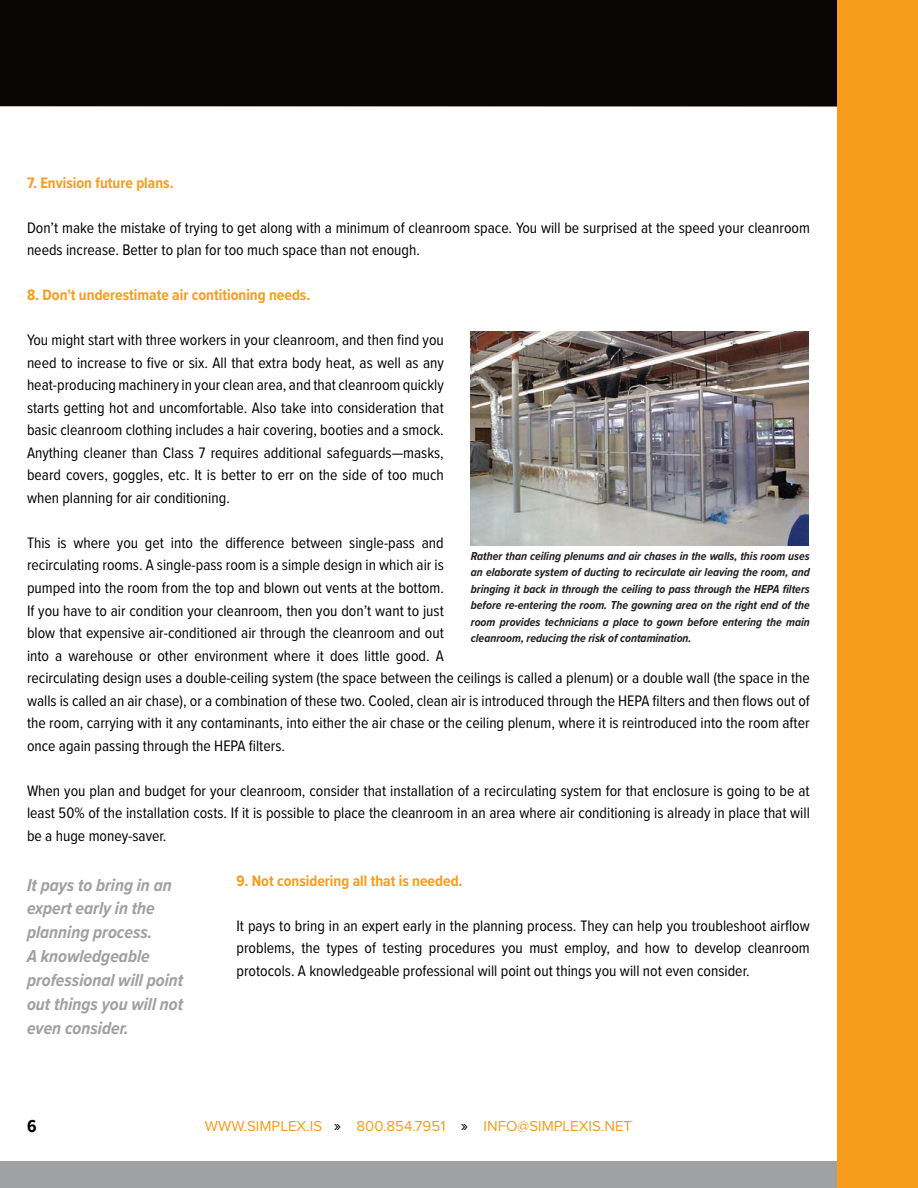
<style>
.page{position:relative;width:918px;height:1188px;background:#fff}
.page>*{position:absolute;margin:0;border:0;box-sizing:border-box;transform-origin:0 0}
.t1{font:italic 700 18px/24px "Proxima Nova Cond";color:#a29f9f}
.t2{font:700 18px "Proxima Nova Cond";color:#000}
.t3{font:15.75px/22.5px "Proxima Nova Cond";color:#000;text-align:justify}
.t4{font:700 15.75px "Proxima Nova Cond";color:#f89c1c}
.t5{font:15px "Proxima Nova";color:#f89c1c}
.t6{font:italic 700 12px/16.5px "Proxima Nova Cond";color:#231f20;text-align:justify}
.s1{font-size:16.5px;color:#000}
</style>
<div class="page">
<div style="left:0;top:0;width:837px;height:107px;background:#0a0604"></div>
<div style="left:0;top:1161px;width:918px;height:27px;background:#a0a1a2"></div>
<div style="left:837px;top:0;width:81px;height:1188px;background:#f89c1c"></div>
<img style="left:471px;top:332px;width:337px;height:214px">
<p class="t4" style="left:27px;top:171px;width:148px">7. Envision future plans.</p>
<p class="t3" style="left:27px;top:216px;width:784px">Don’t make the mistake of trying to get along with a minimum of cleanroom space. You will be surprised at the speed your cleanroom needs increase. Better to plan for too much space than not enough.</p>
<p class="t4" style="left:27px;top:284px;width:285px">8. Don't underestimate air contitioning needs.</p>
<p class="t3" style="left:27px;top:328px;width:418px">You might start with three workers in your cleanroom, and then find you need to increase to five or six. All that extra body heat, as well as any heat-producing machinery in your clean area, and that cleanroom quickly starts getting hot and uncomfortable. Also take into consideration that basic cleanroom clothing includes a hair covering, booties and a smock.<br>Anything cleaner than Class 7 requires additional safeguards—masks, beard covers, goggles, etc. It is better to err on the side of too much when planning for air conditioning.</p>
<p class="t3" style="left:27px;top:531px;width:784px;text-align:left">This is where you get into the difference between single-pass and<br>recirculating rooms. A single-pass room is a simple design in which air is<br>pumped into the room from the top and blown out vents at the bottom.<br>If you have to air condition your cleanroom, then you don’t want to just<br>blow that expensive air-conditioned air through the cleanroom and out<br>into a warehouse or other environment where it does little good. A<br>recirculating design uses a double-ceiling system (the space between the ceilings is called a plenum) or a double wall (the space in the walls is called an air chase), or a combination of these two. Cooled, clean air is introduced through the HEPA filters and then flows out of the room, carrying with it any contaminants, into either the air chase or the ceiling plenum, where it is reintroduced into the room after once again passing through the HEPA filters.</p>
<p class="t3" style="left:27px;top:778px;width:784px">When you plan and budget for your cleanroom, consider that installation of a recirculating system for that enclosure is going to be at least 50% of the installation costs. If it is possible to place the cleanroom in an area where air conditioning is already in place that will be a huge money-saver.</p>
<p class="t4" style="left:237px;top:869px;width:228px">9. Not considering all that is needed.</p>
<p class="t3" style="left:237px;top:913px;width:575px">It pays to bring in an expert early in the planning process. They can help you troubleshoot airflow problems, the types of testing procedures you must employ, and how to develop cleanroom protocols. A knowledgeable professional will point out things you will not even consider.</p>
<p class="t6" style="left:471px;top:547px;width:341px">Rather than ceiling plenums and air chases in the walls, this room uses an elaborate system of ducting to recirculate air leaving the room, and bringing it back in through the ceiling to pass through the HEPA filters before re-entering the room. The gowning area on the right end of the room provides technicians a place to gown before entering the main cleanroom, reducing the risk of contamination.</p>
<p class="t1" style="left:27px;top:872px;width:158px">It pays to bring in an expert early in the planning process.<br>A knowledgeable professional will point out things you will not even consider.</p>
<p class="t2" style="left:27px;top:1113px;width:11px">6</p>
<p class="t5" style="left:205px;top:1117px;width:429px">WWW.SIMPLEX.IS <span class="s1">»</span> 800.854.7951 <span class="s1">»</span> INFO@SIMPLEXIS.NET</p>
</div>
